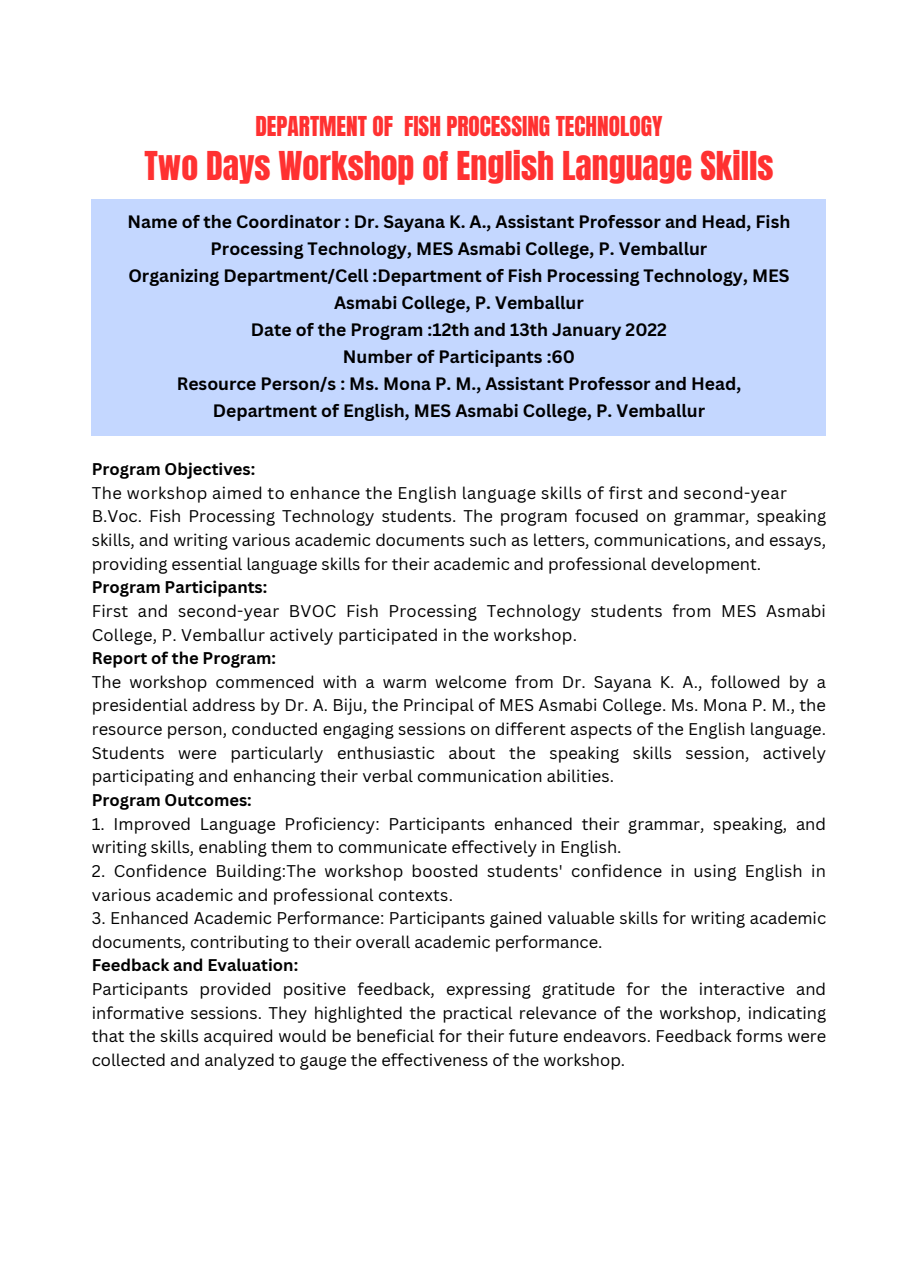
<style>
.page{position:relative;width:918px;height:1265px;background:#fff}
.page>*{position:absolute;margin:0;border:0;box-sizing:border-box;transform-origin:0 0}
.t1{font:33.75px "Anton";color:#ff3131}
.t2{font:23.25px "Anton";color:#ff3131}
.t3{font:700 17.55px/27px "Canva Sans";color:#000;text-align:center}
.t4{font:16.5px/23.7px "Canva Sans";letter-spacing:.005em;color:#000}
.t5{font:700 16.5px "Canva Sans";color:#000}
.t6{font:16.5px "Canva Sans";letter-spacing:.025em;color:#000}
</style>
<div class="page">
<div style="left:92px;top:199px;width:734px;height:236px;background:#c4d7ff"></div>
<p class="t2" style="left:255px;top:109px;width:408px">DEPARTMENT OF FISH PROCESSING TECHNOLOGY</p>
<p class="t1" style="left:144px;top:141px;width:631px">Two Days Workshop of English Language Skills</p>
<p class="t3" style="left:128px;top:208px;width:664px">Name of the Coordinator : Dr. Sayana K. A., Assistant Professor and Head, Fish Processing Technology, MES Asmabi College, P. Vemballur<br>Organizing Department/Cell :Department of Fish Processing Technology, MES Asmabi College, P. Vemballur<br>Date of the Program :12th and 13th January 2022<br>Number of Participants :60<br>Resource Person/s : Ms. Mona P. M., Assistant Professor and Head, Department of English, MES Asmabi College, P. Vemballur</p>
<h1 class="t5" style="left:92px;top:457px;width:165px">Program Objectives:</h1>
<h2 class="t6" style="left:92px;top:481px;width:697px">The workshop aimed to enhance the English language skills of first and second-year</h2>
<p class="t4" style="left:92px;top:504px;width:736px;text-align:justify">B.Voc. Fish Processing Technology students. The program focused on grammar, speaking skills, and writing various academic documents such as letters, communications, and essays, providing essential language skills for their academic and professional development.</p>
<p class="t5" style="left:92px;top:575px;width:177px">Program Participants:</p>
<p class="t4" style="left:92px;top:598px;width:736px">First and second-year BVOC Fish Processing Technology students from MES Asmabi<br>College, P. Vemballur actively participated in the workshop.</p>
<p class="t5" style="left:92px;top:646px;width:186px">Report of the Program:</p>
<p class="t4" style="left:92px;top:669px;width:736px;text-align:justify">The workshop commenced with a warm welcome from Dr. Sayana K. A., followed by a presidential address by Dr. A. Biju, the Principal of MES Asmabi College. Ms. Mona P. M., the resource person, conducted engaging sessions on different aspects of the English language.<br>Students were particularly enthusiastic about the speaking skills session, actively participating and enhancing their verbal communication abilities.</p>
<p class="t5" style="left:92px;top:788px;width:162px">Program Outcomes:</p>
<p class="t4" style="left:92px;top:811px;width:736px">1. Improved Language Proficiency: Participants enhanced their grammar, speaking, and writing skills, enabling them to communicate effectively in English.</p>
<p class="t4" style="left:92px;top:858px;width:736px">2. Confidence Building:The workshop boosted students' confidence in using English in various academic and professional contexts.</p>
<p class="t4" style="left:92px;top:906px;width:736px">3. Enhanced Academic Performance: Participants gained valuable skills for writing academic documents, contributing to their overall academic performance.</p>
<p class="t5" style="left:92px;top:953px;width:208px">Feedback and Evaluation:</p>
<p class="t4" style="left:92px;top:976px;width:736px;text-align:justify">Participants provided positive feedback, expressing gratitude for the interactive and informative sessions. They highlighted the practical relevance of the workshop, indicating that the skills acquired would be beneficial for their future endeavors. Feedback forms were collected and analyzed to gauge the effectiveness of the workshop.</p>
</div>
